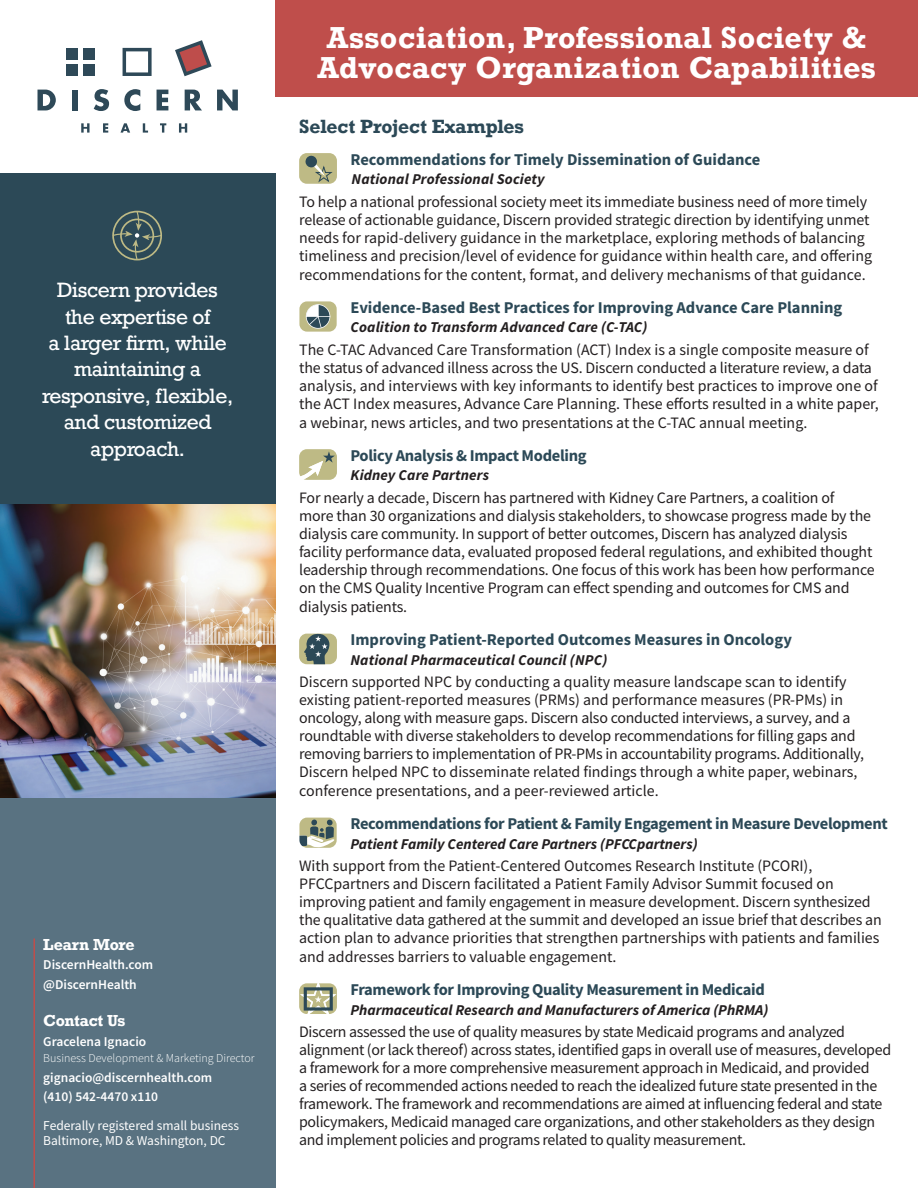
<style>
.page{position:relative;width:918px;height:1188px;background:#fff}
.page>*{position:absolute;margin:0;border:0;box-sizing:border-box;transform-origin:0 0}
.t1{font:700 28.5px/30px "Rockwell";letter-spacing:.02em;color:#fff;text-align:center}
.t2{font:19.5px/26.4px "Rockwell";letter-spacing:-.02em;color:#fff;text-align:center}
.t3{font:700 18px "Rockwell";color:#2c4957}
.t4{font:700 16.5px "Source Sans Pro";color:#2c4957}
.t5{font:700 16.5px "Source Sans Pro";letter-spacing:-.02em;color:#2c4957}
.t6{font:15.9px/18.1px "Source Sans Pro";letter-spacing:-.01em;color:#231f20}
.t7{font:italic 700 15px "Source Sans Pro";color:#231f20}
.t8{font:700 15px "Rockwell";letter-spacing:-.015em;color:#fff}
.t9{font:600 13.5px/19.5px "Source Sans Pro";color:#fff}
.t10{font:13.5px "Source Sans Pro";color:#fff}
.t11{font:300 12px "Source Sans Pro";color:#fff}
</style>
<div class="page">
<div style="left:0;top:728px;width:275px;height:460px;background:#597281"></div>
<svg style="left:38px;top:90px;width:18px;height:20px"></svg>
<div style="left:72px;top:90px;width:5px;height:20px;background:#2e4958"></div>
<svg style="left:94px;top:89px;width:15px;height:22px"></svg>
<svg style="left:124px;top:89px;width:16px;height:22px"></svg>
<svg style="left:157px;top:90px;width:11px;height:20px"></svg>
<svg style="left:185px;top:90px;width:17px;height:20px"></svg>
<svg style="left:217px;top:90px;width:21px;height:20px"></svg>
<div style="left:66px;top:48px;width:12px;height:11px;background:#2e4958"></div>
<div style="left:84px;top:48px;width:11px;height:11px;background:#2e4958"></div>
<div style="left:66px;top:65px;width:12px;height:11px;background:#2e4958"></div>
<div style="left:84px;top:65px;width:11px;height:11px;background:#2e4958"></div>
<svg style="left:123px;top:48px;width:29px;height:28px"></svg>
<svg style="left:175px;top:40px;width:37px;height:36px"></svg>
<svg style="left:81px;top:123px;width:9px;height:10px"></svg>
<svg style="left:103px;top:123px;width:5px;height:10px"></svg>
<svg style="left:121px;top:123px;width:9px;height:10px"></svg>
<svg style="left:143px;top:123px;width:5px;height:10px"></svg>
<svg style="left:160px;top:123px;width:6px;height:10px"></svg>
<svg style="left:179px;top:123px;width:8px;height:10px"></svg>
<hr style="left:33px;top:939px;width:2px;height:249px;background:#bf4e4b">
<div style="left:0;top:173px;width:275px;height:335px;background:#2c4957"></div>
<svg style="left:112px;top:211px;width:50px;height:49px"></svg>
<img style="left:0;top:504px;width:275px;height:293px">
<div style="left:299px;top:153px;width:38px;height:31px;background:#beba85;border-radius:8px"></div>
<svg style="left:308px;top:158px;width:25px;height:26px"></svg>
<svg style="left:305px;top:155px;width:12px;height:13px"></svg>
<div style="left:299px;top:301px;width:38px;height:31px;background:#beba85;border-radius:8px"></div>
<svg style="left:306px;top:304px;width:24px;height:25px"></svg>
<svg style="left:299px;top:449px;width:38px;height:31px"></svg>
<svg style="left:299px;top:633px;width:38px;height:31px"></svg>
<div style="left:299px;top:634px;width:38px;height:30px;background:#beba85;border-radius:8px"></div>
<svg style="left:304px;top:633px;width:25px;height:31px"></svg>
<svg style="left:299px;top:818px;width:38px;height:30px"></svg>
<svg style="left:299px;top:983px;width:38px;height:31px"></svg>
<div style="left:275px;top:0;width:643px;height:96px;background:#bf4e4b"></div>
<p class="t2" style="left:42px;top:277px;width:193px">Discern provides the expertise of<br>a larger firm, while maintaining a responsive, flexible, and customized approach.</p>
<p class="t8" style="left:43px;top:935px;width:93px">Learn More</p>
<p class="t9" style="left:43px;top:955px;width:112px">DiscernHealth.com</p>
<p class="t9" style="left:43px;top:974px;width:95px">@DiscernHealth</p>
<p class="t8" style="left:43px;top:1011px;width:83px">Contact Us</p>
<p class="t9" style="left:43px;top:1031px;width:105px">Gracelena Ignacio</p>
<p class="t11" style="left:43px;top:1051px;width:213px">Business Development &amp; Marketing Director</p>
<p class="t9" style="left:43px;top:1067px;width:170px">gignacio@discernhealth.com (410) 542-4470 x110</p>
<p class="t10" style="left:43px;top:1117px;width:197px">Federally registered small business</p>
<p class="t10" style="left:43px;top:1132px;width:184px">Baltimore, MD &amp; Washington, DC</p>
<p class="t1" style="left:318px;top:22px;width:560px">Association, Professional Society &amp;<br>Advocacy Organization Capabilities</p>
<p class="t3" style="left:299px;top:115px;width:226px">Select Project Examples</p>
<p class="t4" style="left:350px;top:148px;width:411px">Recommendations for Timely Dissemination of Guidance</p>
<p class="t7" style="left:352px;top:169px;width:194px">National Professional Society</p>
<p class="t6" style="left:299px;top:192px;width:574px">To help a national professional society meet its immediate business need of more timely release of actionable guidance, Discern provided strategic direction by identifying unmet needs for rapid-delivery guidance in the marketplace, exploring methods of balancing timeliness and precision/level of evidence for guidance within health care, and offering recommendations for the content, format, and delivery mechanisms of that guidance.</p>
<p class="t4" style="left:350px;top:296px;width:493px">Evidence-Based Best Practices for Improving Advance Care Planning</p>
<p class="t7" style="left:350px;top:317px;width:298px">Coalition to Transform Advanced Care (C-TAC)</p>
<p class="t6" style="left:299px;top:340px;width:581px">The C-TAC Advanced Care Transformation (ACT) Index is a single composite measure of the status of advanced illness across the US. Discern conducted a literature review, a data analysis, and interviews with key informants to identify best practices to improve one of the ACT Index measures, Advance Care Planning. These efforts resulted in a white paper, a webinar, news articles, and two presentations at the C-TAC annual meeting.</p>
<p class="t5" style="left:350px;top:444px;width:238px">Policy Analysis &amp; Impact Modeling</p>
<p class="t7" style="left:350px;top:465px;width:140px">Kidney Care Partners</p>
<p class="t6" style="left:299px;top:489px;width:577px">For nearly a decade, Discern has partnered with Kidney Care Partners, a coalition of<br>more than 30 organizations and dialysis stakeholders, to showcase progress made by the dialysis care community. In support of better outcomes, Discern has analyzed dialysis facility performance data, evaluated proposed federal regulations, and exhibited thought leadership through recommendations. One focus of this work has been how performance on the CMS Quality Incentive Program can effect spending and outcomes for CMS and dialysis patients.</p>
<p class="t4" style="left:350px;top:628px;width:443px">Improving Patient-Reported Outcomes Measures in Oncology</p>
<p class="t7" style="left:350px;top:649px;width:258px">National Pharmaceutical Council (NPC)</p>
<p class="t6" style="left:299px;top:673px;width:566px">Discern supported NPC by conducting a quality measure landscape scan to identify existing patient-reported measures (PRMs) and performance measures (PR-PMs) in oncology, along with measure gaps. Discern also conducted interviews, a survey, and a roundtable with diverse stakeholders to develop recommendations for filling gaps and removing barriers to implementation of PR-PMs in accountability programs. Additionally, Discern helped NPC to disseminate related findings through a white paper, webinars, conference presentations, and a peer-reviewed article.</p>
<p class="t5" style="left:350px;top:812px;width:539px">Recommendations for Patient &amp; Family Engagement in Measure Development</p>
<p class="t7" style="left:350px;top:833px;width:349px">Patient Family Centered Care Partners (PFCCpartners)</p>
<p class="t6" style="left:299px;top:857px;width:584px">With support from the Patient-Centered Outcomes Research Institute (PCORI), PFCCpartners and Discern facilitated a Patient Family Advisor Summit focused on improving patient and family engagement in measure development. Discern synthesized the qualitative data gathered at the summit and developed an issue brief that describes an action plan to advance priorities that strengthen partnerships with patients and families and addresses barriers to valuable engagement.</p>
<p class="t5" style="left:350px;top:978px;width:416px">Framework for Improving Quality Measurement in Medicaid</p>
<p class="t7" style="left:350px;top:999px;width:420px">Pharmaceutical Research and Manufacturers of America (PhRMA)</p>
<p class="t6" style="left:299px;top:1023px;width:594px">Discern assessed the use of quality measures by state Medicaid programs and analyzed alignment (or lack thereof) across states, identified gaps in overall use of measures, developed a framework for a more comprehensive measurement approach in Medicaid, and provided<br>a series of recommended actions needed to reach the idealized future state presented in the framework. The framework and recommendations are aimed at influencing federal and state policymakers, Medicaid managed care organizations, and other stakeholders as they design and implement policies and programs related to quality measurement.</p>
</div>
